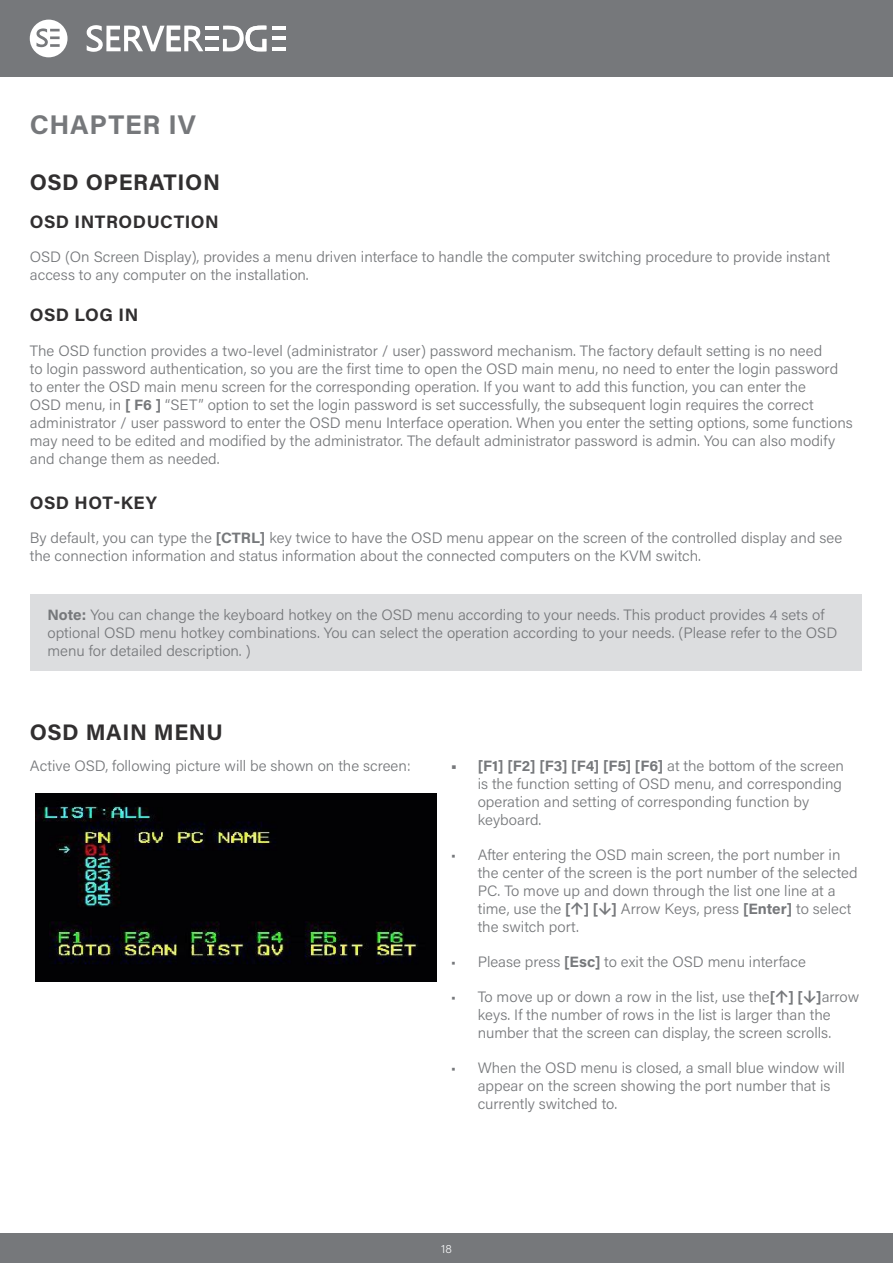
<style>
.page{position:relative;width:893px;height:1263px;background:#fff}
.page>*{position:absolute;margin:0;border:0;box-sizing:border-box;transform-origin:0 0}
.t1{font:700 27px "Acumin Pro";letter-spacing:.03em;color:#76787b}
.t2{font:700 22.5px "Acumin Pro";letter-spacing:.03em;color:#312f30}
.t3{font:700 18px "Acumin Pro";letter-spacing:.03em;color:#312f30}
.t4{font:300 15px/18px "Acumin Pro";color:#76787b}
.t5{font:300 12px "Acumin Pro";color:#f2f3f4}
.s1{font-weight:700}
</style>
<div class="page">
<div style="left:0;top:1233px;width:893px;height:30px;background:#76787b"></div>
<div style="left:0;top:0;width:893px;height:77px;background:#76787b"></div>
<svg style="left:223px;top:25px;width:43px;height:26px"></svg>
<hr style="left:205px;top:47px;width:14px;height:4px;background:#fff">
<hr style="left:205px;top:36px;width:14px;height:4px;background:#fff">
<hr style="left:205px;top:26px;width:14px;height:3px;background:#fff">
<svg style="left:272px;top:26px;width:13px;height:3px"></svg>
<svg style="left:272px;top:37px;width:13px;height:3px"></svg>
<svg style="left:272px;top:48px;width:13px;height:3px"></svg>
<svg style="left:87px;top:25px;width:116px;height:27px"></svg>
<svg style="left:30px;top:20px;width:38px;height:37px"></svg>
<div style="left:31px;top:594px;width:831px;height:77px;background:#dcdddf"></div>
<img style="left:35px;top:793px;width:402px;height:188px">
<p class="t1" style="left:30px;top:106px;width:168px">CHAPTER IV</p>
<p class="t2" style="left:30px;top:167px;width:192px">OSD OPERATION</p>
<p class="t3" style="left:30px;top:209px;width:191px">OSD INTRODUCTION</p>
<p class="t4" style="left:30px;top:247px;width:802px">OSD (On Screen Display), provides a menu driven interface to handle the computer switching procedure to provide instant access to any computer on the installation.</p>
<p class="t3" style="left:30px;top:302px;width:110px">OSD LOG IN</p>
<p class="t4" style="left:30px;top:341px;width:824px">The OSD function provides a two-level (administrator / user) password mechanism. The factory default setting is no need<br>to login password authentication, so you are the first time to open the OSD main menu, no need to enter the login password to enter the OSD main menu screen for the corresponding operation. If you want to add this function, you can enter the<br>OSD menu, in <span class="s1">[ F6 ]</span> “SET” option to set the login password is set successfully, the subsequent login requires the correct administrator / user password to enter the OSD menu Interface operation. When you enter the setting options, some functions may need to be edited and modified by the administrator. The default administrator password is admin. You can also modify and change them as needed.</p>
<p class="t3" style="left:30px;top:490px;width:129px">OSD HOT-KEY</p>
<p class="t4" style="left:30px;top:528px;width:814px">By default, you can type the <span class="s1">[CTRL]</span> key twice to have the OSD menu appear on the screen of the controlled display and see the connection information and status information about the connected computers on the KVM switch.</p>
<p class="t4" style="left:48px;top:605px;width:791px"><span class="s1">Note:</span> You can change the keyboard hotkey on the OSD menu according to your needs. This product provides 4 sets of optional OSD menu hotkey combinations. You can select the operation according to your needs. (Please refer to the OSD menu for detailed description. )</p>
<p class="t2" style="left:30px;top:716px;width:195px">OSD MAIN MENU</p>
<p class="t4" style="left:30px;top:756px;width:382px">Active OSD, following picture will be shown on the screen:</p>
<p class="t4" style="left:478px;top:756px;width:368px;text-indent:-27px"><span class="s1">• [F1] [F2] [F3] [F4] [F5] [F6]</span> at the bottom of the screen is the function setting of OSD menu, and corresponding operation and setting of corresponding function by keyboard.</p>
<p class="t4" style="left:478px;top:845px;width:381px;text-indent:-27px">• After entering the OSD main screen, the port number in the center of the screen is the port number of the selected PC. To move up and down through the list one line at a time, use the <span class="s1">[↑] [↓]</span> Arrow Keys, press <span class="s1">[Enter]</span> to select the switch port.</p>
<p class="t4" style="left:451px;top:952px;width:357px">• Please press <span class="s1">[Esc]</span> to exit the OSD menu interface</p>
<p class="t4" style="left:451px;top:987px;width:410px;text-align:center">• To move up or down a row in the list, use the<span class="s1">[↑] [↓]</span>arrow keys. If the number of rows in the list is larger than the<br>number that the screen can display, the screen scrolls.</p>
<p class="t4" style="left:478px;top:1058px;width:369px;text-indent:-27px">• When the OSD menu is closed, a small blue window will appear on the screen showing the port number that is currently switched to.</p>
<p class="t5" style="left:441px;top:1240px;width:12px">18</p>
</div>
